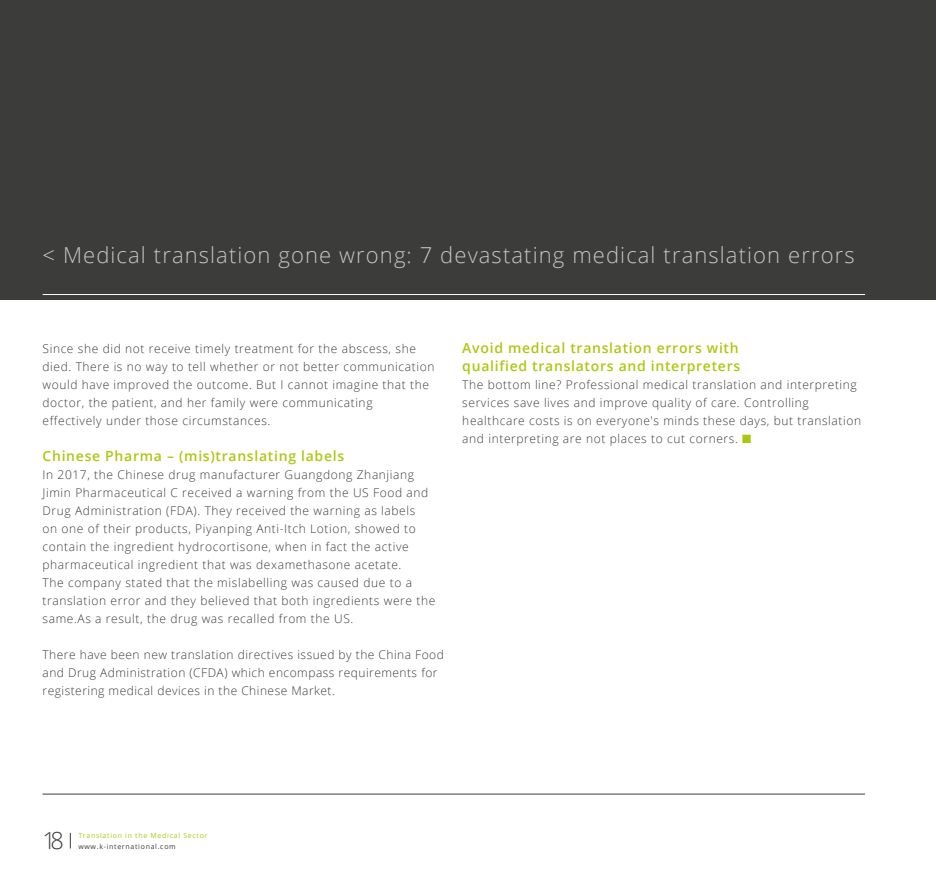
<style>
.page{position:relative;width:936px;height:879px;background:#fff}
.page>*{position:absolute;margin:0;border:0;box-sizing:border-box;transform-origin:0 0}
.t1{font:300 23.5px "Open Sans";color:#3c3c3b}
.t2{font:300 22px "Open Sans";letter-spacing:.05em;color:#c6c6c6}
.t3{font:600 14px/18px "Open Sans";letter-spacing:.05em;color:#aac811}
.t4{font:300 12px/18px "Open Sans";letter-spacing:.05em;color:#3c3c3b}
.t5{font:7px "Open Sans";letter-spacing:.1em;color:#aac811}
.t6{font:7px "Open Sans";letter-spacing:.1em;color:#3c3c3b}
.s1{color:#aac811}
</style>
<div class="page">
<svg style="left:70px;top:833px;width:1px;height:15px"></svg>
<hr style="left:43px;top:794px;width:822px;height:1px;background:#3c3c3b">
<div style="left:0;top:0;width:935px;height:299px;background:#3c3c3b"></div>
<hr style="left:43px;top:294px;width:822px;height:1px;background:#fff">
<h2 class="t2" style="left:43px;top:240px;width:813px">&lt; Medical translation gone wrong: 7 devastating medical translation errors</h2>
<p class="t4" style="left:43px;top:340px;width:393px">Since she did not receive timely treatment for the abscess, she died. There is no way to tell whether or not better communication would have improved the outcome. But I cannot imagine that the doctor, the patient, and her family were communicating effectively under those circumstances.</p>
<p class="t3" style="left:43px;top:447px;width:303px">Chinese Pharma – (mis)translating labels</p>
<p class="t4" style="left:43px;top:466px;width:394px">In 2017, the Chinese drug manufacturer Guangdong Zhanjiang Jimin Pharmaceutical C received a warning from the US Food and Drug Administration (FDA). They received the warning as labels<br>on one of their products, Piyanping Anti-Itch Lotion, showed to contain the ingredient hydrocortisone, when in fact the active pharmaceutical ingredient that was dexamethasone acetate.<br>The company stated that the mislabelling was caused due to a translation error and they believed that both ingredients were the same.As a result, the drug was recalled from the US.</p>
<p class="t4" style="left:43px;top:646px;width:403px">There have been new translation directives issued by the China Food and Drug Administration (CFDA) which encompass requirements for registering medical devices in the Chinese Market.</p>
<p class="t3" style="left:462px;top:339px;width:279px">Avoid medical translation errors with qualified translators and interpreters</p>
<p class="t4" style="left:462px;top:376px;width:400px">The bottom line? Professional medical translation and interpreting services save lives and improve quality of care. Controlling healthcare costs is on everyone's minds these days, but translation and interpreting are not places to cut corners. <span class="s1">■</span></p>
<h1 class="t1" style="left:43px;top:824px;width:23px">18</h1>
<p class="t5" style="left:78px;top:830px;width:131px">Translation in the Medical Sector</p>
<p class="t6" style="left:78px;top:841px;width:99px">www.k-international.com</p>
</div>
